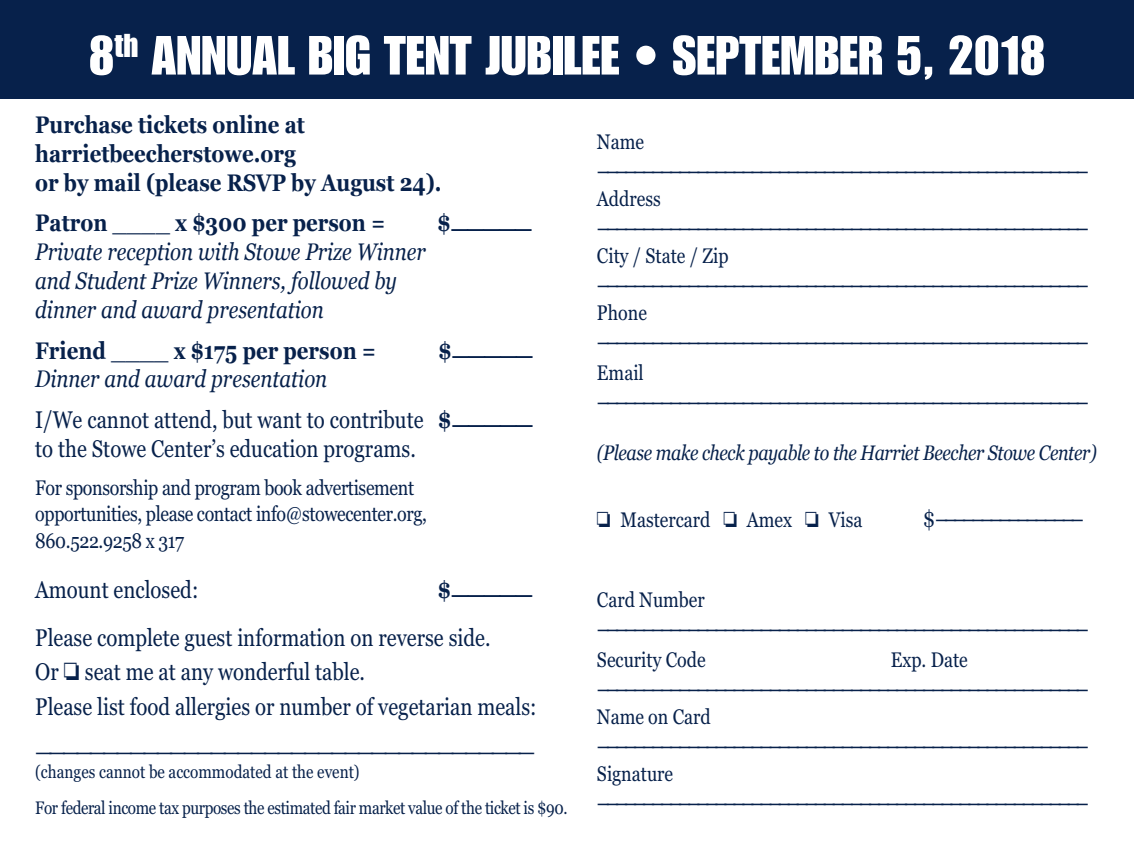
<style>
.page{position:relative;width:1134px;height:864px;background:#fff}
.page>*{position:absolute;margin:0;border:0;box-sizing:border-box;transform-origin:0 0}
.t1{font:54px "Impact";color:#fff}
.t2{font:24px/34.5px "Georgia";color:#07214b;scale:.85 1}
.t3{font:700 24px/28.8px "Georgia";color:#07214b;scale:.85 1}
.t4{font:italic 24px/28.8px "Georgia";color:#07214b;scale:.85 1}
.t5{font:21px/25.2px "Georgia";letter-spacing:-.02em;color:#07214b;scale:.85 1}
.t6{font:21px "Georgia";color:#07214b;scale:.85 1}
.t7{font:italic 21px "Georgia";letter-spacing:-.02em;color:#07214b;scale:.85 1}
.t8{font:18px/36px "Georgia";letter-spacing:-.025em;color:#07214b;scale:.85 1}
.s1{font-style:italic}
.s2{font-weight:700}
.s3{font-family:"Monotype Sorts"}
</style>
<div class="page">
<div style="left:0;top:0;width:1134px;height:99px;background:#07214b"></div>
<h1 class="t1" style="left:89px;top:36px;width:958px">8<sup>th</sup> ANNUAL BIG TENT JUBILEE • SEPTEMBER 5, 2018</h1>
<p class="t3" style="left:35px;top:110px;width:480px">Purchase tickets online at harrietbeecherstowe.org<br>or by mail (please RSVP by August 24).</p>
<p class="t3" style="left:35px;top:209px;width:414px">Patron ____ x $300 per person =</p>
<p class="t3" style="left:437px;top:214px;width:114px">$—————</p>
<p class="t4" style="left:35px;top:237px;width:461px">Private reception with Stowe Prize Winner and Student Prize Winners, followed by dinner and award presentation</p>
<p class="t3" style="left:35px;top:336px;width:403px">Friend ____ x $175 per person =</p>
<p class="t3" style="left:438px;top:341px;width:114px">$—————</p>
<p class="t2" style="left:35px;top:359px;width:588px;line-height:40.8px"><span class="s1">Dinner and award presentation<br></span>I/We cannot attend, but want to contribute <span class="s2">$—————</span></p>
<p class="t2" style="left:35px;top:431px;width:449px">to the Stowe Center’s education programs.</p>
<p class="t5" style="left:35px;top:476px;width:462px">For sponsorship and program book advertisement opportunities, please contact info@stowecenter.org,</p>
<p class="t5" style="left:35px;top:528px;width:177px">860.522.9258 x 317</p>
<p class="t2" style="left:35px;top:572px;width:193px">Amount enclosed:</p>
<p class="t3" style="left:438px;top:581px;width:114px">$—————</p>
<p class="t2" style="left:35px;top:620px;width:591px">Please complete guest information on reverse side.<br>Or <span class="s3">O</span> seat me at any wonderful table.<br>Please list food allergies or number of vegetarian meals:</p>
<p class="t2" style="left:35px;top:734px;width:590px">—————————————————————————————————————</p>
<p class="t8" style="left:35px;top:754px;width:628px">(changes cannot be accommodated at the event)<br>For federal income tax purposes the estimated fair market value of the ticket is $90.</p>
<p class="t5" style="left:597px;top:129px;width:57px">Name</p>
<p class="t2" style="left:597px;top:154px;width:580px">––––––––––––––––––––––––––––––––––––––––––––––––––––––</p>
<p class="t6" style="left:597px;top:187px;width:77px">Address</p>
<p class="t2" style="left:597px;top:211px;width:580px">––––––––––––––––––––––––––––––––––––––––––––––––––––––</p>
<p class="t6" style="left:597px;top:244px;width:156px">City / State / Zip</p>
<p class="t2" style="left:597px;top:268px;width:580px">––––––––––––––––––––––––––––––––––––––––––––––––––––––</p>
<p class="t5" style="left:597px;top:300px;width:60px">Phone</p>
<p class="t2" style="left:597px;top:325px;width:580px">––––––––––––––––––––––––––––––––––––––––––––––––––––––</p>
<p class="t5" style="left:597px;top:360px;width:56px">Email</p>
<p class="t2" style="left:597px;top:385px;width:580px">––––––––––––––––––––––––––––––––––––––––––––––––––––––</p>
<p class="t7" style="left:597px;top:441px;width:590px">(Please make check payable to the Harriet Beecher Stowe Center)</p>
<p class="t6" style="left:597px;top:508px;width:314px"><span class="s3">O</span> Mastercard <span class="s3">O</span> Amex <span class="s3">O</span> Visa</p>
<p class="t2" style="left:923px;top:501px;width:191px">$ ––––––––––––––––</p>
<p class="t6" style="left:597px;top:588px;width:128px">Card Number</p>
<p class="t2" style="left:597px;top:612px;width:580px">––––––––––––––––––––––––––––––––––––––––––––––––––––––</p>
<p class="t6" style="left:597px;top:648px;width:129px">Security Code</p>
<p class="t5" style="left:891px;top:648px;width:92px">Exp. Date</p>
<p class="t2" style="left:597px;top:672px;width:580px">––––––––––––––––––––––––––––––––––––––––––––––––––––––</p>
<p class="t6" style="left:597px;top:705px;width:135px">Name on Card</p>
<p class="t2" style="left:597px;top:729px;width:580px">––––––––––––––––––––––––––––––––––––––––––––––––––––––</p>
<p class="t6" style="left:597px;top:762px;width:91px">Signature</p>
<p class="t2" style="left:597px;top:786px;width:580px">––––––––––––––––––––––––––––––––––––––––––––––––––––––</p>
</div>
